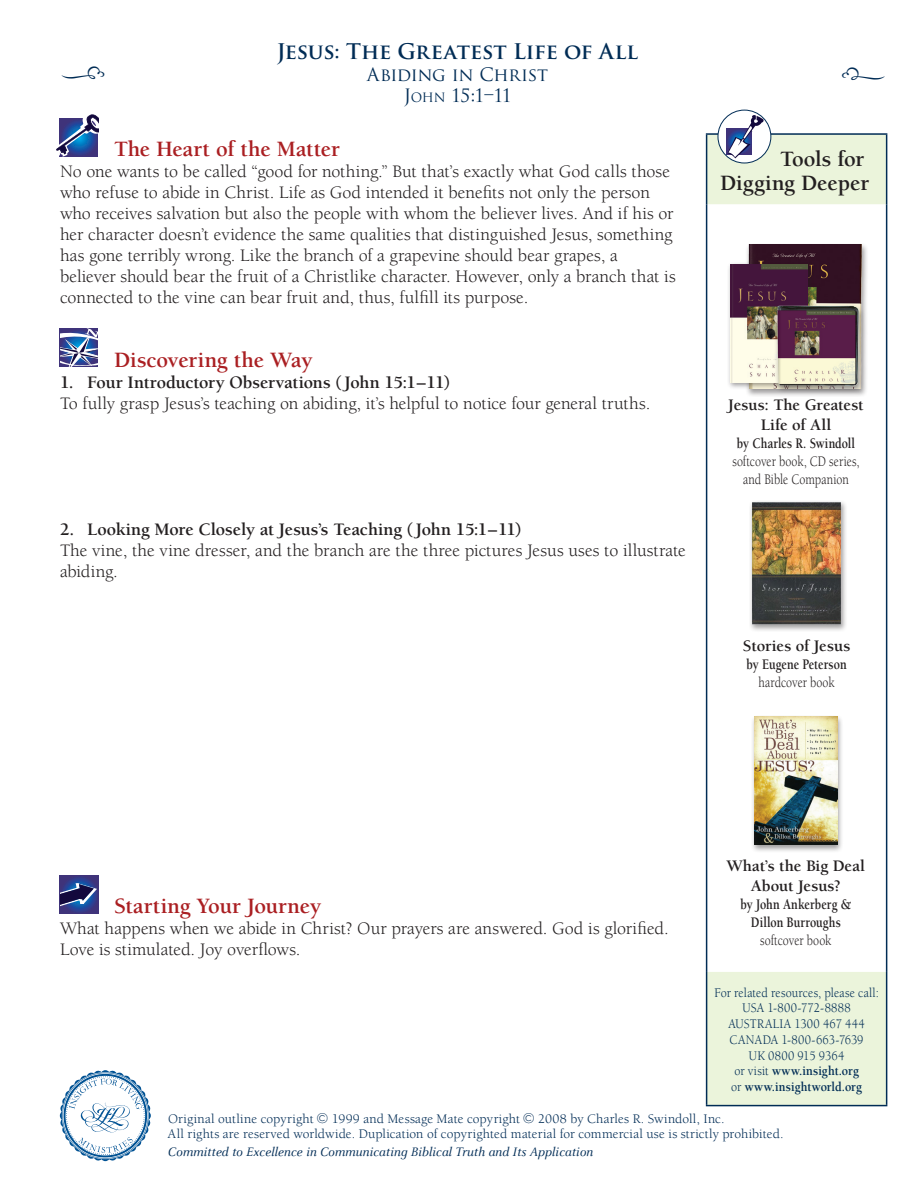
<style>
.page{position:relative;width:918px;height:1188px;background:#fff}
.page>*{position:absolute;margin:0;border:0;box-sizing:border-box;transform-origin:0 0}
.t1{font:36px "Type Embellishments One Plain";color:#002c55}
.t2{font:700 22.5px "Berkeley";letter-spacing:-.005em;color:#aa1f22}
.t3{font:700 22.5px/24px "Berkeley";letter-spacing:-.005em;color:#231f20;text-align:right}
.t4{font:700 21px "Trajan Pro";letter-spacing:-.01em;color:#002c55}
.t5{font:18px/21px "Berkeley";color:#231f20}
.t6{font:18px/21.6px "Trajan Pro";letter-spacing:-.015em;color:#002c55;text-align:center}
.t7{font:700 16.5px/19.5px "Berkeley";color:#231f20;text-align:center}
.t8{font:700 15px/18px "Berkeley";color:#231f20;text-align:center;scale:.8 1}
.t9{font:15px/18px "Berkeley";color:#231f20;text-align:center;scale:.8 1}
.t10{font:13.5px/15px "Berkeley";letter-spacing:.01em;color:#002c55}
.t11{font:13.5px/15.8px "Berkeley";letter-spacing:.01em;color:#002c55;text-align:center;scale:.9 1}
.t12{font:italic 13.5px "Celeste";color:#002c55}
.s1{font-family:"Trajan"}
.s2{font-family:"Trajan";font-size:12.6px}
.s3{font-weight:700}
.s4{font-weight:400}
</style>
<div class="page">
<svg style="left:707px;top:135px;width:179px;height:970px"></svg>
<hr style="left:706px;top:133px;width:181px;height:2px;background:#002c55">
<hr style="left:706px;top:135px;width:1px;height:69px;background:#002c55">
<hr style="left:886px;top:135px;width:1px;height:69px;background:#002c55">
<hr style="left:706px;top:204px;width:1px;height:768px;background:#002c55">
<hr style="left:886px;top:204px;width:1px;height:768px;background:#002c55">
<hr style="left:706px;top:972px;width:1px;height:133px;background:#002c55">
<hr style="left:886px;top:972px;width:1px;height:133px;background:#002c55">
<hr style="left:706px;top:1105px;width:181px;height:1px;background:#002c55">
<svg style="left:718px;top:110px;width:53px;height:53px"></svg>
<div style="left:718px;top:110px;width:53px;height:53px;border:1px solid #002c55;border-radius:50%"></div>
<div style="left:726px;top:128px;width:26px;height:26px;background:#3f337a"></div>
<svg style="left:727px;top:115px;width:37px;height:43px"></svg>
<svg style="left:60px;top:1070px;width:91px;height:91px"></svg>
<div style="left:745px;top:242px;width:123px;height:155px;background:#231f20;opacity:.44"></div>
<img style="left:747px;top:244px;width:117px;height:60px">
<div style="left:727px;top:262px;width:88px;height:128px;background:#231f20;opacity:.44"></div>
<img style="left:731px;top:264px;width:77px;height:118px">
<div style="left:774px;top:304px;width:91px;height:90px;background:#231f20;opacity:.44"></div>
<img style="left:773px;top:304px;width:88px;height:85px">
<svg style="left:60px;top:329px;width:38px;height:38px"></svg>
<svg style="left:60px;top:875px;width:38px;height:38px"></svg>
<svg style="left:60px;top:883px;width:37px;height:23px"></svg>
<svg style="left:56px;top:114px;width:42px;height:42px"></svg>
<p class="t4" style="left:277px;top:38px;width:363px">Jesus: The Greatest Life of All</p>
<p class="t6" style="left:367px;top:63px;width:183px">Abiding in Christ<br><span class="s1">J</span><span class="s2">ohn</span> <span class="s1">15:1–11</span></p>
<p class="t1" style="left:60px;top:58px;width:47px">j</p>
<p class="t1" style="left:841px;top:60px;width:47px">i</p>
<p class="t2" style="left:114px;top:137px;width:227px">The Heart of the Matter</p>
<p class="t5" style="left:60px;top:161px;width:617px">No one wants to be called “good for nothing.” But that’s exactly what God calls those who refuse to abide in Christ. Life as God intended it benefits not only the person who receives salvation but also the people with whom the believer lives. And if his or her character doesn’t evidence the same qualities that distinguished Jesus, something has gone terribly wrong. Like the branch of a grapevine should bear grapes, a believer should bear the fruit of a Christlike character. However, only a branch that is connected to the vine can bear fruit and, thus, fulfill its purpose.</p>
<p class="t2" style="left:114px;top:348px;width:200px">Discovering the Way</p>
<p class="t5" style="left:60px;top:372px;width:592px"><span class="s3">1. Four Introductory Observations (John 15:1–11)<br></span>To fully grasp Jesus’s teaching on abiding, it’s helpful to notice four general truths.</p>
<p class="t5" style="left:60px;top:519px;width:627px"><span class="s3">2. Looking More Closely at Jesus’s Teaching (John 15:1–11)<br></span>The vine, the vine dresser, and the branch are the three pictures Jesus uses to illustrate abiding.</p>
<p class="t3" style="left:720px;top:147px;width:151px">Tools for<br>Digging Deeper</p>
<p class="t7" style="left:728px;top:395px;width:137px">Jesus: The Greatest<br>Life of All</p>
<p class="t9" style="left:732px;top:434px;width:161px"><span class="s3">by Charles R. Swindoll </span>softcover book, CD series, and Bible Companion</p>
<p class="t7" style="left:743px;top:636px;width:109px">Stories of Jesus</p>
<p class="t8" style="left:747px;top:655px;width:127px">by Eugene Peterson <span class="s4">hardcover book</span></p>
<p class="t2" style="left:114px;top:894px;width:209px">Starting Your Journey</p>
<p class="t5" style="left:60px;top:918px;width:610px">What happens when we abide in Christ? Our prayers are answered. God is glorified.<br>Love is stimulated. Joy overflows.</p>
<p class="t7" style="left:727px;top:857px;width:140px">What’s the Big Deal<br>About Jesus?</p>
<p class="t8" style="left:740px;top:895px;width:140px">by John Ankerberg &amp;<br>Dillon Burroughs <span class="s4">softcover book</span></p>
<p class="t11" style="left:714px;top:985px;width:184px">For related resources, please call:<br>USA 1-800-772-8888<br>AUSTRALIA 1300 467 444<br>CANADA 1-800-663-7639<br>UK 0800 915 9364<br>or visit <span class="s3">www.insight.org<br></span>or <span class="s3">www.insightworld.org</span></p>
<p class="t10" style="left:168px;top:1111px;width:617px;text-indent:370px">2008 by Charles R. Swindoll, Inc.<br>All rights are reserved worldwide. Duplication of copyrighted material for commercial use is strictly prohibited.</p>
<p class="t12" style="left:168px;top:1145px;width:427px">Committed to Excellence in Communicating Biblical Truth and Its Application</p>
<p class="t10" style="left:168px;top:1111px;width:147px">Original outline copyright</p>
<p class="t10" style="left:332px;top:1111px;width:190px">1999 and Message Mate copyright</p>
</div>
